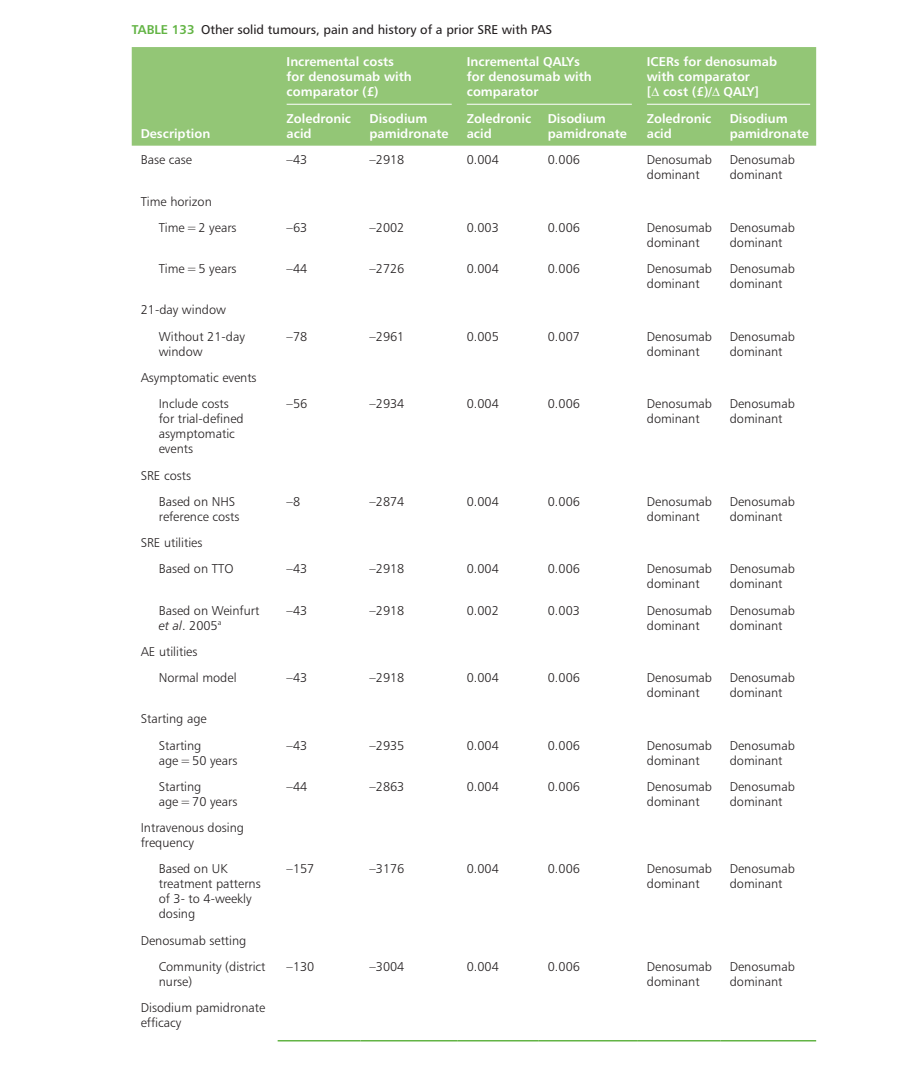
<style>
.page{position:relative;width:919px;height:1079px;background:#fff}
.page>*{position:absolute;margin:0;border:0;box-sizing:border-box;transform-origin:0 0}
._7_2_Table_text__Tab{font:12.75px/15px "Humanist 777 BT Light B";color:#231f20}
._7_05_Table_head_gro{font:12.75px/15px "Humanist 777 BT Bold B";color:#fff}
._7_10_Table_head__Ta{font:12.75px/15px "Humanist 777 BT Bold B";color:#fff}
._7_0_Table_legend__T{font:12.75px "Humanist 777 BT Roman B";color:#231f20}
.s1{font-family:"Humanist 777 BT Bold B";color:#63b445}
.s2{font-family:"Humanist 777 BT Light Italic B"}
</style>
<div class="page">
<div style="left:132px;top:47px;width:684px;height:99px;background:#93c676"></div>
<hr style="left:277px;top:1039px;width:83px;height:2px;background:#63b445">
<hr style="left:360px;top:1039px;width:97px;height:2px;background:#63b445">
<hr style="left:457px;top:1039px;width:81px;height:2px;background:#63b445">
<hr style="left:538px;top:1039px;width:99px;height:2px;background:#63b445">
<hr style="left:637px;top:1039px;width:83px;height:2px;background:#63b445">
<hr style="left:720px;top:1039px;width:96px;height:2px;background:#63b445">
<hr style="left:286px;top:104px;width:165px;height:1px;background:#fff">
<hr style="left:466px;top:104px;width:165px;height:1px;background:#fff">
<hr style="left:646px;top:104px;width:164px;height:1px;background:#fff">
<p class="_7_0_Table_legend__T" style="left:132px;top:21px;width:422px"><span class="s1">TABLE 133</span> Other solid tumours, pain and history of a prior SRE with PAS</p>
<p class="_7_10_Table_head__Ta" style="left:141px;top:126px;width:71px">Description</p>
<p class="_7_05_Table_head_gro" style="left:286px;top:54px;width:127px">Incremental costs for denosumab with comparator (£)</p>
<p class="_7_05_Table_head_gro" style="left:466px;top:54px;width:127px">Incremental QALYs for denosumab with comparator</p>
<p class="_7_05_Table_head_gro" style="left:646px;top:54px;width:132px">ICERs for denosumab with comparator<br>[∆ cost (£)/∆ QALY]</p>
<p class="_7_10_Table_head__Ta" style="left:286px;top:111px;width:66px">Zoledronic acid</p>
<p class="_7_10_Table_head__Ta" style="left:369px;top:111px;width:81px">Disodium pamidronate</p>
<p class="_7_10_Table_head__Ta" style="left:466px;top:111px;width:66px">Zoledronic acid</p>
<p class="_7_10_Table_head__Ta" style="left:547px;top:111px;width:81px">Disodium pamidronate</p>
<p class="_7_10_Table_head__Ta" style="left:646px;top:111px;width:66px">Zoledronic acid</p>
<p class="_7_10_Table_head__Ta" style="left:729px;top:111px;width:81px">Disodium pamidronate</p>
<p class="_7_2_Table_text__Tab" style="left:141px;top:152px;width:53px">Base case</p>
<p class="_7_2_Table_text__Tab" style="left:286px;top:152px;width:22px">–43</p>
<p class="_7_2_Table_text__Tab" style="left:369px;top:152px;width:36px">–2918</p>
<p class="_7_2_Table_text__Tab" style="left:466px;top:152px;width:34px">0.004</p>
<p class="_7_2_Table_text__Tab" style="left:547px;top:152px;width:34px">0.006</p>
<p class="_7_2_Table_text__Tab" style="left:646px;top:152px;width:67px">Denosumab dominant</p>
<p class="_7_2_Table_text__Tab" style="left:729px;top:152px;width:67px">Denosumab dominant</p>
<p class="_7_2_Table_text__Tab" style="left:141px;top:193px;width:72px">Time horizon</p>
<p class="_7_2_Table_text__Tab" style="left:159px;top:220px;width:79px">Time=2 years</p>
<p class="_7_2_Table_text__Tab" style="left:286px;top:220px;width:22px">–63</p>
<p class="_7_2_Table_text__Tab" style="left:369px;top:220px;width:36px">–2002</p>
<p class="_7_2_Table_text__Tab" style="left:466px;top:220px;width:34px">0.003</p>
<p class="_7_2_Table_text__Tab" style="left:547px;top:220px;width:34px">0.006</p>
<p class="_7_2_Table_text__Tab" style="left:646px;top:220px;width:67px">Denosumab dominant</p>
<p class="_7_2_Table_text__Tab" style="left:729px;top:220px;width:67px">Denosumab dominant</p>
<p class="_7_2_Table_text__Tab" style="left:159px;top:261px;width:79px">Time=5 years</p>
<p class="_7_2_Table_text__Tab" style="left:286px;top:261px;width:22px">–44</p>
<p class="_7_2_Table_text__Tab" style="left:369px;top:261px;width:36px">–2726</p>
<p class="_7_2_Table_text__Tab" style="left:466px;top:261px;width:34px">0.004</p>
<p class="_7_2_Table_text__Tab" style="left:547px;top:261px;width:34px">0.006</p>
<p class="_7_2_Table_text__Tab" style="left:646px;top:261px;width:67px">Denosumab dominant</p>
<p class="_7_2_Table_text__Tab" style="left:729px;top:261px;width:67px">Denosumab dominant</p>
<p class="_7_2_Table_text__Tab" style="left:141px;top:302px;width:87px">21-day window</p>
<p class="_7_2_Table_text__Tab" style="left:159px;top:328px;width:88px">Without 21-day window</p>
<p class="_7_2_Table_text__Tab" style="left:286px;top:328px;width:22px">–78</p>
<p class="_7_2_Table_text__Tab" style="left:369px;top:328px;width:36px">–2961</p>
<p class="_7_2_Table_text__Tab" style="left:466px;top:328px;width:34px">0.005</p>
<p class="_7_2_Table_text__Tab" style="left:547px;top:328px;width:34px">0.007</p>
<p class="_7_2_Table_text__Tab" style="left:646px;top:328px;width:67px">Denosumab dominant</p>
<p class="_7_2_Table_text__Tab" style="left:729px;top:328px;width:67px">Denosumab dominant</p>
<p class="_7_2_Table_text__Tab" style="left:141px;top:370px;width:117px">Asymptomatic events</p>
<p class="_7_2_Table_text__Tab" style="left:159px;top:396px;width:86px">Include costs for trial-defined asymptomatic events</p>
<p class="_7_2_Table_text__Tab" style="left:286px;top:396px;width:22px">–56</p>
<p class="_7_2_Table_text__Tab" style="left:369px;top:396px;width:36px">–2934</p>
<p class="_7_2_Table_text__Tab" style="left:466px;top:396px;width:34px">0.004</p>
<p class="_7_2_Table_text__Tab" style="left:547px;top:396px;width:34px">0.006</p>
<p class="_7_2_Table_text__Tab" style="left:646px;top:396px;width:67px">Denosumab dominant</p>
<p class="_7_2_Table_text__Tab" style="left:729px;top:396px;width:67px">Denosumab dominant</p>
<p class="_7_2_Table_text__Tab" style="left:141px;top:467px;width:52px">SRE costs</p>
<p class="_7_2_Table_text__Tab" style="left:159px;top:493px;width:82px">Based on NHS reference costs</p>
<p class="_7_2_Table_text__Tab" style="left:286px;top:493px;width:15px">–8</p>
<p class="_7_2_Table_text__Tab" style="left:369px;top:493px;width:36px">–2874</p>
<p class="_7_2_Table_text__Tab" style="left:466px;top:493px;width:34px">0.004</p>
<p class="_7_2_Table_text__Tab" style="left:547px;top:493px;width:34px">0.006</p>
<p class="_7_2_Table_text__Tab" style="left:646px;top:493px;width:67px">Denosumab dominant</p>
<p class="_7_2_Table_text__Tab" style="left:729px;top:493px;width:67px">Denosumab dominant</p>
<p class="_7_2_Table_text__Tab" style="left:141px;top:535px;width:63px">SRE utilities</p>
<p class="_7_2_Table_text__Tab" style="left:159px;top:561px;width:76px">Based on TTO</p>
<p class="_7_2_Table_text__Tab" style="left:286px;top:561px;width:22px">–43</p>
<p class="_7_2_Table_text__Tab" style="left:369px;top:561px;width:36px">–2918</p>
<p class="_7_2_Table_text__Tab" style="left:466px;top:561px;width:34px">0.004</p>
<p class="_7_2_Table_text__Tab" style="left:547px;top:561px;width:34px">0.006</p>
<p class="_7_2_Table_text__Tab" style="left:646px;top:561px;width:67px">Denosumab dominant</p>
<p class="_7_2_Table_text__Tab" style="left:729px;top:561px;width:67px">Denosumab dominant</p>
<p class="_7_2_Table_text__Tab" style="left:159px;top:602px;width:102px">Based on Weinfurt <span class="s2">et al</span>. 2005<sup>a</sup></p>
<p class="_7_2_Table_text__Tab" style="left:286px;top:602px;width:22px">–43</p>
<p class="_7_2_Table_text__Tab" style="left:369px;top:602px;width:36px">–2918</p>
<p class="_7_2_Table_text__Tab" style="left:466px;top:602px;width:34px">0.002</p>
<p class="_7_2_Table_text__Tab" style="left:547px;top:602px;width:34px">0.003</p>
<p class="_7_2_Table_text__Tab" style="left:646px;top:602px;width:67px">Denosumab dominant</p>
<p class="_7_2_Table_text__Tab" style="left:729px;top:602px;width:67px">Denosumab dominant</p>
<p class="_7_2_Table_text__Tab" style="left:141px;top:643px;width:58px">AE utilities</p>
<p class="_7_2_Table_text__Tab" style="left:159px;top:670px;width:79px">Normal model</p>
<p class="_7_2_Table_text__Tab" style="left:286px;top:670px;width:22px">–43</p>
<p class="_7_2_Table_text__Tab" style="left:369px;top:670px;width:36px">–2918</p>
<p class="_7_2_Table_text__Tab" style="left:466px;top:670px;width:34px">0.004</p>
<p class="_7_2_Table_text__Tab" style="left:547px;top:670px;width:34px">0.006</p>
<p class="_7_2_Table_text__Tab" style="left:646px;top:670px;width:67px">Denosumab dominant</p>
<p class="_7_2_Table_text__Tab" style="left:729px;top:670px;width:67px">Denosumab dominant</p>
<p class="_7_2_Table_text__Tab" style="left:141px;top:711px;width:67px">Starting age</p>
<p class="_7_2_Table_text__Tab" style="left:159px;top:737px;width:80px">Starting age=50 years</p>
<p class="_7_2_Table_text__Tab" style="left:286px;top:737px;width:22px">–43</p>
<p class="_7_2_Table_text__Tab" style="left:369px;top:737px;width:36px">–2935</p>
<p class="_7_2_Table_text__Tab" style="left:466px;top:737px;width:34px">0.004</p>
<p class="_7_2_Table_text__Tab" style="left:547px;top:737px;width:34px">0.006</p>
<p class="_7_2_Table_text__Tab" style="left:646px;top:737px;width:67px">Denosumab dominant</p>
<p class="_7_2_Table_text__Tab" style="left:729px;top:737px;width:67px">Denosumab dominant</p>
<p class="_7_2_Table_text__Tab" style="left:159px;top:778px;width:80px">Starting age=70 years</p>
<p class="_7_2_Table_text__Tab" style="left:286px;top:778px;width:22px">–44</p>
<p class="_7_2_Table_text__Tab" style="left:369px;top:778px;width:36px">–2863</p>
<p class="_7_2_Table_text__Tab" style="left:466px;top:778px;width:34px">0.004</p>
<p class="_7_2_Table_text__Tab" style="left:547px;top:778px;width:34px">0.006</p>
<p class="_7_2_Table_text__Tab" style="left:646px;top:778px;width:67px">Denosumab dominant</p>
<p class="_7_2_Table_text__Tab" style="left:729px;top:778px;width:67px">Denosumab dominant</p>
<p class="_7_2_Table_text__Tab" style="left:141px;top:820px;width:105px">Intravenous dosing frequency</p>
<p class="_7_2_Table_text__Tab" style="left:159px;top:861px;width:103px">Based on UK treatment patterns of 3- to 4-weekly dosing</p>
<p class="_7_2_Table_text__Tab" style="left:286px;top:861px;width:29px">–157</p>
<p class="_7_2_Table_text__Tab" style="left:369px;top:861px;width:36px">–3176</p>
<p class="_7_2_Table_text__Tab" style="left:466px;top:861px;width:34px">0.004</p>
<p class="_7_2_Table_text__Tab" style="left:547px;top:861px;width:34px">0.006</p>
<p class="_7_2_Table_text__Tab" style="left:646px;top:861px;width:67px">Denosumab dominant</p>
<p class="_7_2_Table_text__Tab" style="left:729px;top:861px;width:67px">Denosumab dominant</p>
<p class="_7_2_Table_text__Tab" style="left:141px;top:932px;width:107px">Denosumab setting</p>
<p class="_7_2_Table_text__Tab" style="left:159px;top:958px;width:108px">Community (district nurse)</p>
<p class="_7_2_Table_text__Tab" style="left:286px;top:958px;width:29px">–130</p>
<p class="_7_2_Table_text__Tab" style="left:369px;top:958px;width:36px">–3004</p>
<p class="_7_2_Table_text__Tab" style="left:466px;top:958px;width:34px">0.004</p>
<p class="_7_2_Table_text__Tab" style="left:547px;top:958px;width:34px">0.006</p>
<p class="_7_2_Table_text__Tab" style="left:646px;top:958px;width:67px">Denosumab dominant</p>
<p class="_7_2_Table_text__Tab" style="left:729px;top:958px;width:67px">Denosumab dominant</p>
<p class="_7_2_Table_text__Tab" style="left:141px;top:1000px;width:126px">Disodium pamidronate efficacy</p>
</div>
